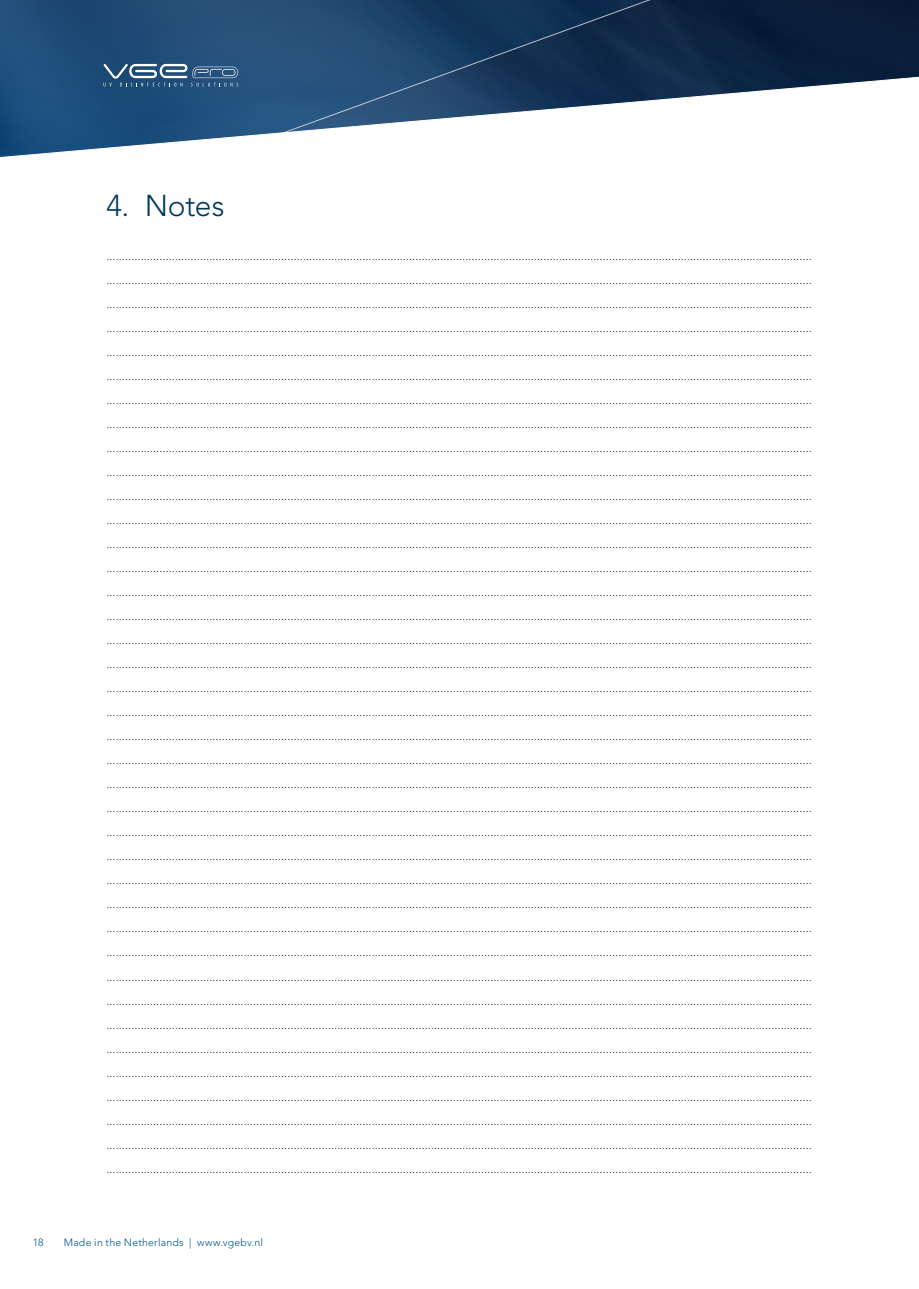
<style>
.page{position:relative;width:919px;height:1289px;background:#fff}
.page>*{position:absolute;margin:0;border:0;box-sizing:border-box;transform-origin:0 0}
.t1{font:300 30px "Avenir LT Std";letter-spacing:-.01em;color:#003859}
.t2{font:300 12px/24px "Avenir LT Std";color:#231f20;text-align:justify}
.t3{font:300 10.5px "Avenir LT Std";letter-spacing:.02em;color:#00558c}
</style>
<div class="page">
<svg style="left:0;top:0;width:918px;height:158px"></svg>
<svg style="left:103px;top:64px;width:135px;height:22px;background:#4e7395"></svg>
<h1 class="t1" style="left:106px;top:188px;width:120px">4. Notes</h1>
<p class="t2" style="left:106px;top:244px;width:707px">.................................................................................................................................................................................................................................. .................................................................................................................................................................................................................................. .................................................................................................................................................................................................................................. .................................................................................................................................................................................................................................. .................................................................................................................................................................................................................................. .................................................................................................................................................................................................................................. .................................................................................................................................................................................................................................. .................................................................................................................................................................................................................................. .................................................................................................................................................................................................................................. .................................................................................................................................................................................................................................. .................................................................................................................................................................................................................................. .................................................................................................................................................................................................................................. .................................................................................................................................................................................................................................. .................................................................................................................................................................................................................................. .................................................................................................................................................................................................................................. .................................................................................................................................................................................................................................. .................................................................................................................................................................................................................................. .................................................................................................................................................................................................................................. .................................................................................................................................................................................................................................. .................................................................................................................................................................................................................................. .................................................................................................................................................................................................................................. .................................................................................................................................................................................................................................. .................................................................................................................................................................................................................................. .................................................................................................................................................................................................................................. .................................................................................................................................................................................................................................. .................................................................................................................................................................................................................................. .................................................................................................................................................................................................................................. .................................................................................................................................................................................................................................. .................................................................................................................................................................................................................................. .................................................................................................................................................................................................................................. .................................................................................................................................................................................................................................. .................................................................................................................................................................................................................................. .................................................................................................................................................................................................................................. .................................................................................................................................................................................................................................. .................................................................................................................................................................................................................................. .................................................................................................................................................................................................................................. .................................................................................................................................................................................................................................. .................................................................................................................................................................................................................................. ..................................................................................................................................................................................................................................</p>
<p class="t3" style="left:33px;top:1236px;width:12px">18</p>
<p class="t3" style="left:64px;top:1236px;width:201px">Made in the Netherlands | www.vgebv.nl</p>
</div>
